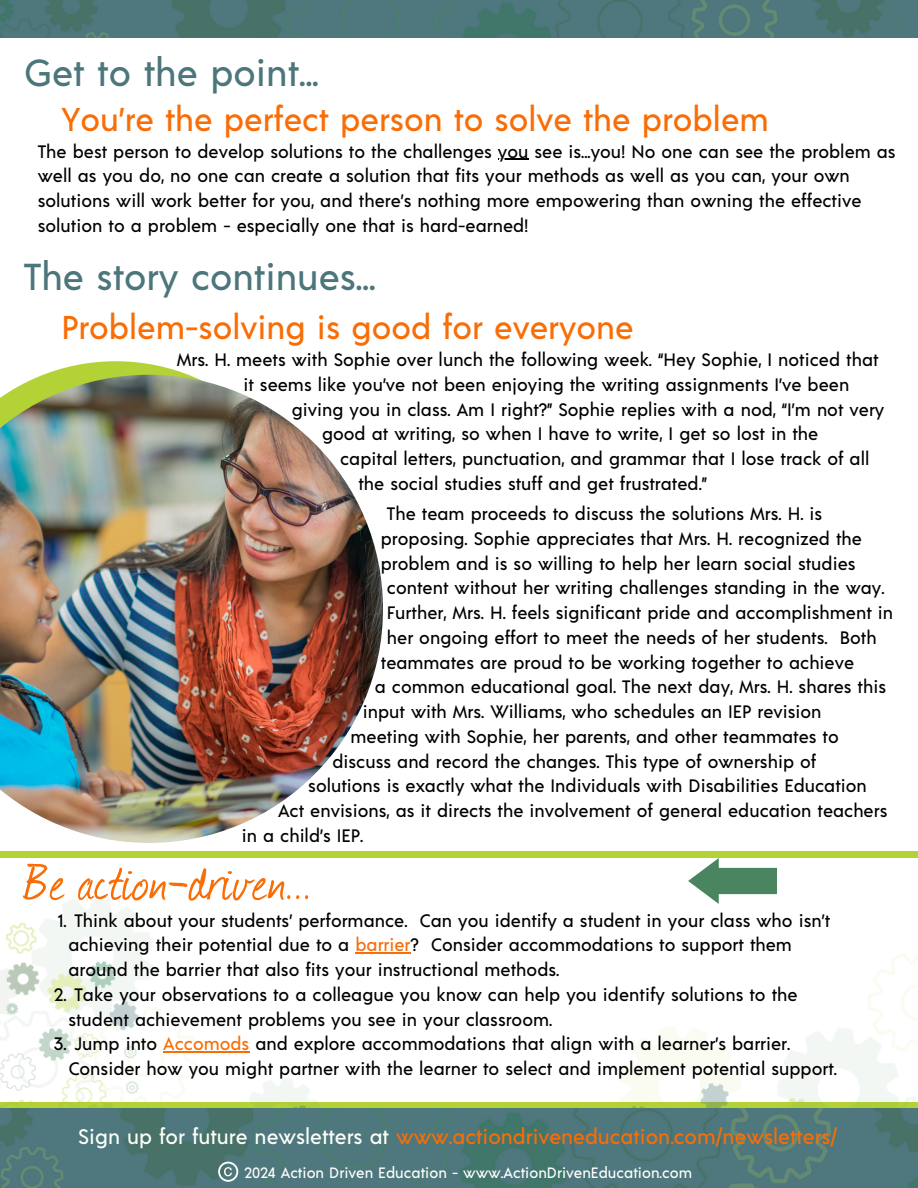
<style>
.page{position:relative;width:918px;height:1188px;background:#fff}
.page>*{position:absolute;margin:0;border:0;box-sizing:border-box;transform-origin:0 0}
.t1{font:63.75px "Journal";color:#f96d06}
.t2{font:500 37.5px "Acre";color:#4c767b}
.t3{font:500 33px "Acre";color:#f96d06}
.t4{font:500 21px "Acre";color:#f96d06}
.t5{font:500 18px/24.8px "Acre";color:#000}
.t6{font:500 15px "Acre";color:#fff}
.s1{color:#f96d06}
.s2{color:#fefffa}
</style>
<div class="page">
<img style="left:0;top:896px;width:916px;height:212px">
<img style="left:0;top:1108px;width:918px;height:80px">
<img style="left:0;top:0;width:918px;height:37px">
<svg style="left:43px;top:361px;width:146px;height:14px;fill:#b3d236"></svg>
<div style="left:0;top:852px;width:918px;height:6px;background:#b3d236"></div>
<svg style="left:688px;top:858px;width:89px;height:46px"></svg>
<svg style="left:218px;top:1162px;width:20px;height:20px"></svg>
<img style="left:0;top:375px;width:383px;height:468px">
<hr style="left:355px;top:952px;width:56px;height:2px;background:#f96d06">
<hr style="left:163px;top:1051px;width:86px;height:2px;background:#f96d06">
<hr style="left:498px;top:159px;width:30px;height:1px;background:#000">
<h2 class="t2" style="left:24px;top:49px;width:297px">Get to the point...</h2>
<h3 class="t3" style="left:62px;top:98px;width:709px">You’re the perfect person to solve the problem</h3>
<p class="t5" style="left:38px;top:138px;width:859px">The best person to develop solutions to the challenges you see is...you! No one can see the problem as well as you do, no one can create a solution that fits your methods as well as you can, your own solutions will work better for you, and there’s nothing more empowering than owning the effective solution to a problem - especially one that is hard-earned!</p>
<h2 class="t2" style="left:24px;top:252px;width:353px">The story continues...</h2>
<h3 class="t3" style="left:62px;top:306px;width:574px">Problem-solving is good for everyone</h3>
<p class="t5" style="left:243px;top:347px;width:637px;text-indent:-67px">Mrs. H. meets with Sophie over lunch the following week. “Hey Sophie, I noticed that it seems like you’ve not been enjoying the writing assignments I’ve been</p>
<p class="t5" style="left:322px;top:396px;width:564px;text-indent:-30px">giving you in class. Am I right?” Sophie replies with a nod, “I’m not very good at writing, so when I have to write, I get so lost in the</p>
<p class="t5" style="left:358px;top:446px;width:513px;text-indent:-18px">capital letters, punctuation, and grammar that I lose track of all the social studies stuff and get frustrated.”</p>
<p class="t5" style="left:387px;top:500px;width:437px">The team proceeds to discuss the solutions Mrs. H. is</p>
<p class="t5" style="left:381px;top:525px;width:483px">proposing. Sophie appreciates that Mrs. H. recognized the</p>
<p class="t5" style="left:381px;top:550px;width:476px">problem and is so willing to help her learn social studies</p>
<p class="t5" style="left:387px;top:575px;width:499px">content without her writing challenges standing in the way.</p>
<p class="t5" style="left:387px;top:599px;width:508px">Further, Mrs. H. feels significant pride and accomplishment in</p>
<p class="t5" style="left:387px;top:624px;width:491px">her ongoing effort to meet the needs of her students. Both</p>
<p class="t5" style="left:381px;top:649px;width:475px">teammates are proud to be working together to achieve</p>
<p class="t5" style="left:375px;top:674px;width:513px">a common educational goal. The next day, Mrs. H. shares this</p>
<p class="t5" style="left:363px;top:698px;width:460px">input with Mrs. Williams, who schedules an IEP revision</p>
<p class="t5" style="left:351px;top:723px;width:490px">meeting with Sophie, her parents, and other teammates to</p>
<p class="t5" style="left:332px;top:748px;width:485px">discuss and record the changes. This type of ownership of</p>
<p class="t5" style="left:308px;top:773px;width:560px">solutions is exactly what the Individuals with Disabilities Education</p>
<p class="t5" style="left:278px;top:797px;width:611px">Act envisions, as it directs the involvement of general education teachers</p>
<p class="t5" style="left:242px;top:822px;width:123px">in a child’s IEP.</p>
<h1 class="t1" style="left:24px;top:838px;width:291px">Be action-driven...</h1>
<p class="t5" style="left:68px;top:907px;width:763px;text-indent:-11px">1. Think about your students’ performance. Can you identify a student in your class who isn’t achieving their potential due to a <span class="s1">barrier</span>? Consider accommodations to support them around the barrier that also fits your instructional methods.</p>
<p class="t5" style="left:68px;top:981px;width:731px;text-indent:-15px">2. Take your observations to a colleague you know can help you identify solutions to the student achievement problems you see in your classroom.</p>
<p class="t5" style="left:68px;top:1031px;width:770px;text-indent:-15px">3. Jump into <span class="s1">Accomods</span> and explore accommodations that align with a learner’s barrier.<br>Consider how you might partner with the learner to select and implement potential support.</p>
<p class="t4" style="left:78px;top:1123px;width:761px"><span class="s2">Sign up for future newsletters at</span> www.actiondriveneducation.com/newsletters/</p>
<p class="t6" style="left:244px;top:1163px;width:450px">2024 Action Driven Education - www.ActionDrivenEducation.com</p>
</div>
